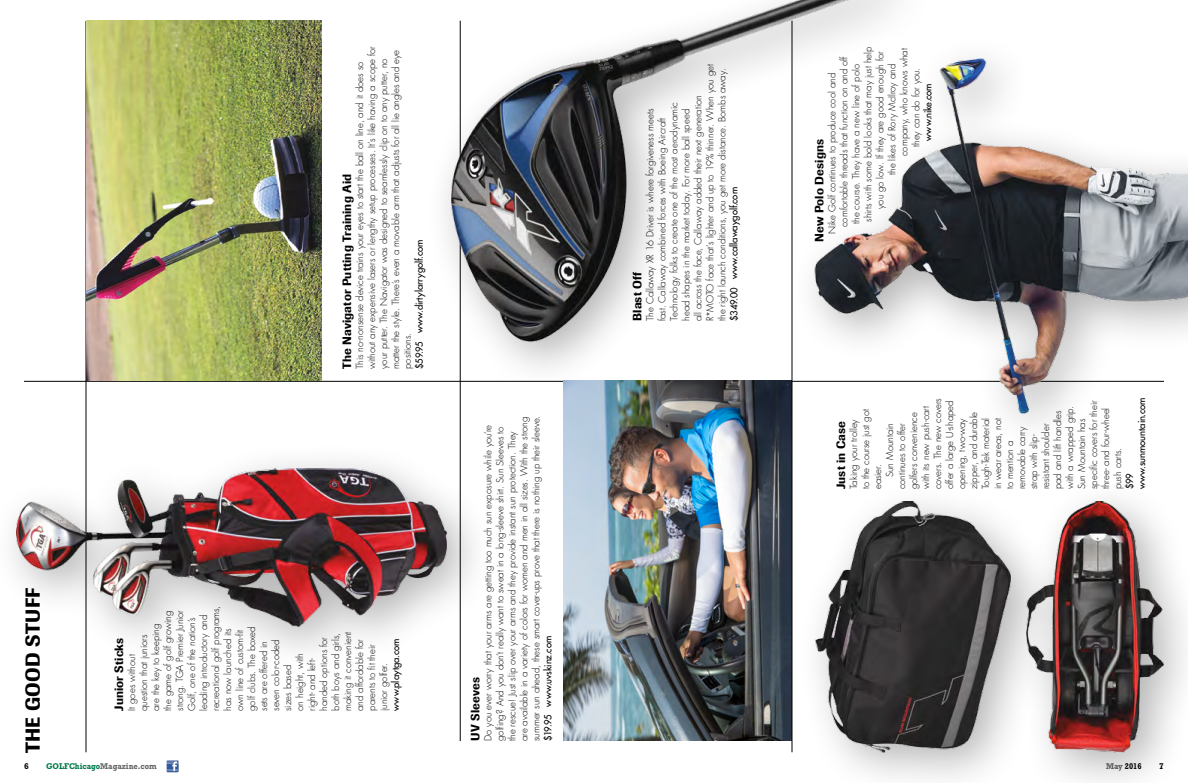
<style>
.page{position:relative;width:1188px;height:783px;background:#fff}
.page>*{position:absolute;margin:0;border:0;box-sizing:border-box;transform-origin:0 0}
.t1{font:500 20px "Imago";letter-spacing:.005em;color:#000}
.t2{font:500 12px "Imago";letter-spacing:.01em;color:#000}
.t3{font:300 9.5px/12px "Futura";letter-spacing:-.005em;color:#000}
.t4{font:9.5px/12px "Futura";color:#000}
.t5{font:700 8.5px "Rockwell";color:#606265;scale:.9 1}
.t6{font:700 8.5px "Rockwell";color:#000;scale:.9 1}
.t7{font:700 8.5px "Rockwell";color:#000}
.s1{color:#00784a}
.s2{color:#606265}
</style>
<div class="page">
<svg style="left:167px;top:760px;width:12px;height:13px"></svg>
<hr style="left:24px;top:381px;width:1140px;height:1px;background:#000">
<hr style="left:460px;top:21px;width:1px;height:720px;background:#000">
<hr style="left:86px;top:21px;width:1px;height:731px;background:#000">
<img style="left:86px;top:21px;width:236px;height:360px">
<div style="left:0;top:441px;width:497px;height:235px;background:#000;opacity:.3"></div>
<img style="left:16px;top:469px;width:430px;height:158px">
<img style="left:943px;top:57px;width:245px;height:358px">
<div style="left:424px;top:0;width:519px;height:392px;background:#000;opacity:.3"></div>
<img style="left:451px;top:0;width:451px;height:342px">
<img style="left:563px;top:381px;width:229px;height:360px">
<div style="left:791px;top:475px;width:269px;height:308px;background:#000;opacity:.3"></div>
<img style="left:816px;top:501px;width:183px;height:251px">
<div style="left:999px;top:475px;width:189px;height:308px;background:#000;opacity:.3"></div>
<img style="left:1027px;top:501px;width:137px;height:251px">
<hr style="left:792px;top:21px;width:1px;height:731px;background:#000">
<h1 class="t1" style="left:21px;top:753px;width:167px;rotate:-90deg">The Good Stuff</h1>
<p class="t3" style="left:354px;top:369px;width:325px;rotate:-90deg">This no-nonsense device trains your eyes to start the ball on line, and it does so without any expensive lasers or lengthy setup processes. It’s like having a scope for your putter. The Navigator was designed to seamlessly clip on to any putter, no matter the style. There’s even a movable arm that adjusts for all lie angles and eye positions.</p>
<p class="t2" style="left:340px;top:369px;width:196px;rotate:-90deg">The Navigator Putting Training Aid</p>
<p class="t4" style="left:414px;top:369px;width:131px;rotate:-90deg">$59.95 www.dirtylarrygolf.com</p>
<p class="t3" style="left:126px;top:711px;width:107px;rotate:-90deg">It goes without<br>question that juniors<br>are the key to keeping<br>the game of golf growing strong. TGA Premier Junior<br>Golf, one of the nation’s leading introductory and recreational golf programs, has now launched its<br>own line of custom-fit<br>golf clubs. The boxed<br>sets are offered in<br>seven color-coded<br>sizes based<br>on height, with<br>right- and left-<br>handed options for<br>both boys and girls, making it convenient<br>and affordable for<br>parents to fit their<br>junior golfer.</p>
<p class="t2" style="left:112px;top:711px;width:75px;rotate:-90deg">Junior Sticks</p>
<p class="t4" style="left:390px;top:711px;width:74px;rotate:-90deg">www.playtga.com</p>
<p class="t3" style="left:482px;top:741px;width:327px;rotate:-90deg">Do you ever worry that your arms are getting too much sun exposure while you’re golfing? And you don’t really want to sweat in a long-sleeve shirt. Sun Sleeves to the rescue! Just slip over your arms and they provide instant sun protection. They<br>are available in a variety of colors for women and men in all sizes. With the strong summer sun ahead, these smart cover-ups prove that there is nothing up their sleeve.</p>
<p class="t4" style="left:542px;top:741px;width:106px;rotate:-90deg">$19.95 www.uvskinz.com</p>
<p class="t2" style="left:468px;top:741px;width:65px;rotate:-90deg">UV Sleeves</p>
<p class="t3" style="left:644px;top:321px;width:259px;rotate:-90deg">The Callaway XR 16 Driver is where forgiveness meets<br>fast. Callaway combined forces with Boeing Aircraft<br>Technology folks to create one of the most aerodynamic<br>head shapes in the market today. For more ball speed<br>all across the face, Callaway added their next generation R*MOTO face that’s lighter and up to 19% thinner. When you get the right launch conditions, you get more distance. Bombs away.</p>
<p class="t4" style="left:728px;top:321px;width:135px;rotate:-90deg">$349.00 www.callawaygolf.com</p>
<p class="t2" style="left:630px;top:321px;width:51px;rotate:-90deg">Blast Off</p>
<p class="t3" style="left:862px;top:222px;width:177px;rotate:-90deg">shirts with some bold looks that may just help</p>
<p class="t3" style="left:874px;top:209px;width:159px;rotate:-90deg">you go low. If they are good enough for</p>
<p class="t3" style="left:898px;top:156px;width:109px;rotate:-90deg">company, who knows what</p>
<p class="t3" style="left:838px;top:227px;width:172px;rotate:-90deg">comfortable threads that function on and off</p>
<p class="t3" style="left:850px;top:224px;width:162px;rotate:-90deg">the course. They have a new line of polo</p>
<p class="t3" style="left:886px;top:175px;width:113px;rotate:-90deg">the likes of Rory McIlroy and</p>
<p class="t3" style="left:910px;top:147px;width:81px;rotate:-90deg">they can do for you.</p>
<p class="t3" style="left:826px;top:234px;width:162px;rotate:-90deg">Nike Golf continues to produce cool and</p>
<p class="t4" style="left:922px;top:141px;width:59px;rotate:-90deg">www.nike.com</p>
<p class="t2" style="left:812px;top:242px;width:104px;rotate:-90deg">New Polo Designs</p>
<p class="t2" style="left:834px;top:489px;width:70px;rotate:-90deg">Just in Case</p>
<p class="t3" style="left:848px;top:489px;width:82px;rotate:-90deg">Taking your trolley<br>to the course just got easier.</p>
<p class="t3" style="left:884px;top:489px;width:93px;text-indent:12px;rotate:-90deg">Sun Mountain continues to offer golfers convenience with its new push-cart covers. The new covers offer a large U-shaped opening, two-way zipper, and durable<br>Tough-Tek material<br>in wear areas, not<br>to mention a removable carry<br>strap with slip-<br>resistant shoulder<br>pad and lift handles with a wrapped grip.<br>Sun Mountain has specific covers for their three- and four-wheel push carts.</p>
<p class="t4" style="left:1124px;top:489px;width:93px;rotate:-90deg">$99 www.sunmountain.com</p>
<p class="t7" style="left:24px;top:761px;width:6px">6</p>
<p class="t5" style="left:46px;top:761px;width:124px"><span class="s1">GOLFChicago</span>Magazine.com</p>
<p class="t6" style="left:1106px;top:761px;width:41px"><span class="s2">May</span> 2016</p>
<p class="t7" style="left:1159px;top:761px;width:6px">7</p>
</div>
